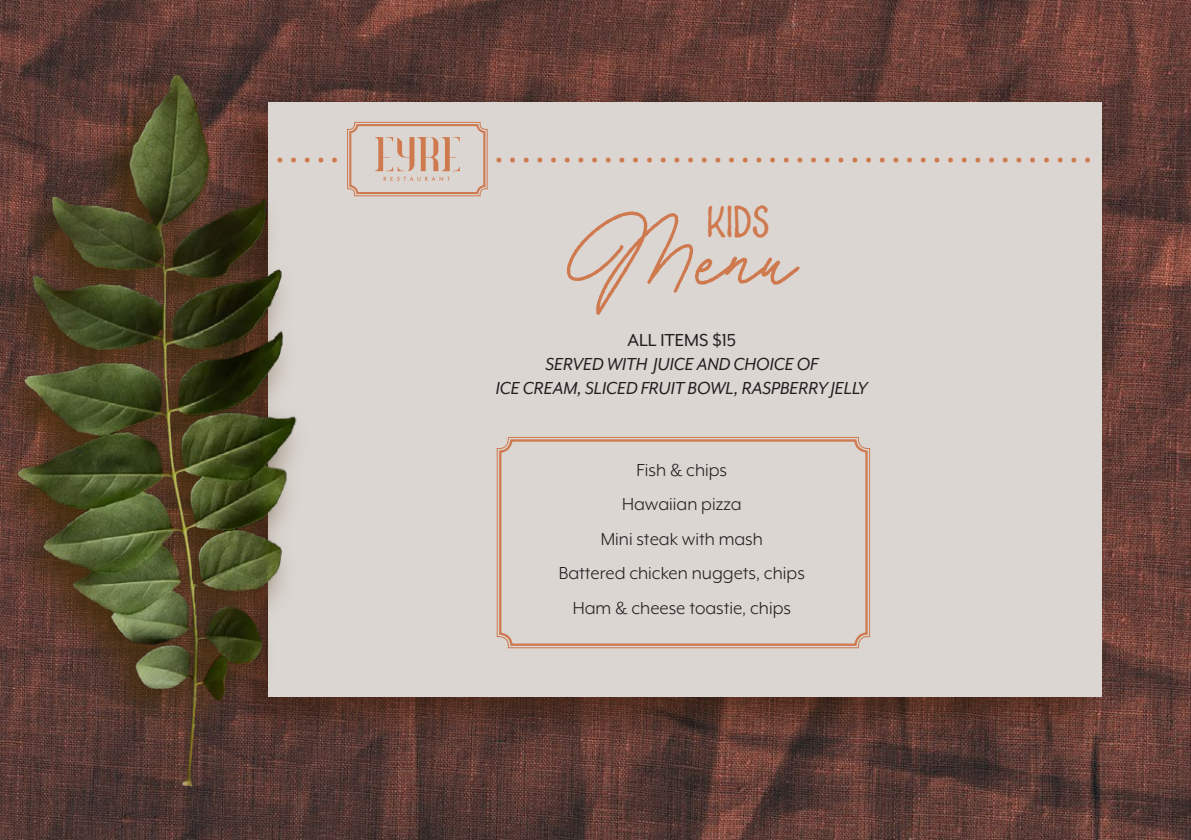
<style>
.page{position:relative;width:1191px;height:840px;background:#fff}
.page>*{position:absolute;margin:0;border:0;box-sizing:border-box;transform-origin:0 0}
.t1{font:43px "Minion Pro";color:#cf794f}
.t2{font:41.4px "Charcuterie Sans";color:#cf794f}
.Body{font:20px "Mr Eaves XL Mod OT";color:#231f20}
.subheader{font:italic 20px/24px "Mr Eaves XL Mod OT";color:#231f20;text-align:center}
.s1{font-style:normal}
</style>
<div class="page">
<img style="left:0;top:0;width:1191px;height:839px">
<div style="left:223px;top:88px;width:892px;height:653px;background:#311400;opacity:.5"></div>
<div style="left:268px;top:103px;width:833px;height:593px;background:#dcd6d2"></div>
<div style="left:0;top:59px;width:311px;height:769px;background:#3c2800;opacity:.75"></div>
<img style="left:14px;top:41px;width:291px;height:798px">
<svg style="left:567px;top:211px;width:232px;height:104px"></svg>
<svg style="left:347px;top:122px;width:141px;height:74px"></svg>
<svg style="left:496px;top:436px;width:374px;height:212px"></svg>
<div style="left:499px;top:439px;width:368px;height:206px;border:2px solid #cf794f;border-radius:11px"></div>
<p class="t1" style="left:275px;top:119px;width:66px">.....</p>
<p class="t1" style="left:494px;top:119px;width:600px">............................................</p>
<p class="t2" style="left:706px;top:196px;width:65px">KIDS</p>
<p class="subheader" style="left:496px;top:328px;width:373px"><span class="s1">ALL ITEMS $15<br></span>SERVED WITH JUICE AND CHOICE OF<br>ICE CREAM, SLICED FRUIT BOWL, RASPBERRY JELLY</p>
<p class="Body" style="left:636px;top:459px;width:92px">Fish &amp; chips</p>
<p class="Body" style="left:622px;top:493px;width:121px">Hawaiian pizza</p>
<p class="Body" style="left:601px;top:527px;width:164px">Mini steak with mash</p>
<p class="Body" style="left:559px;top:562px;width:247px">Battered chicken nuggets, chips</p>
<p class="Body" style="left:573px;top:596px;width:220px">Ham &amp; cheese toastie, chips</p>
</div>
